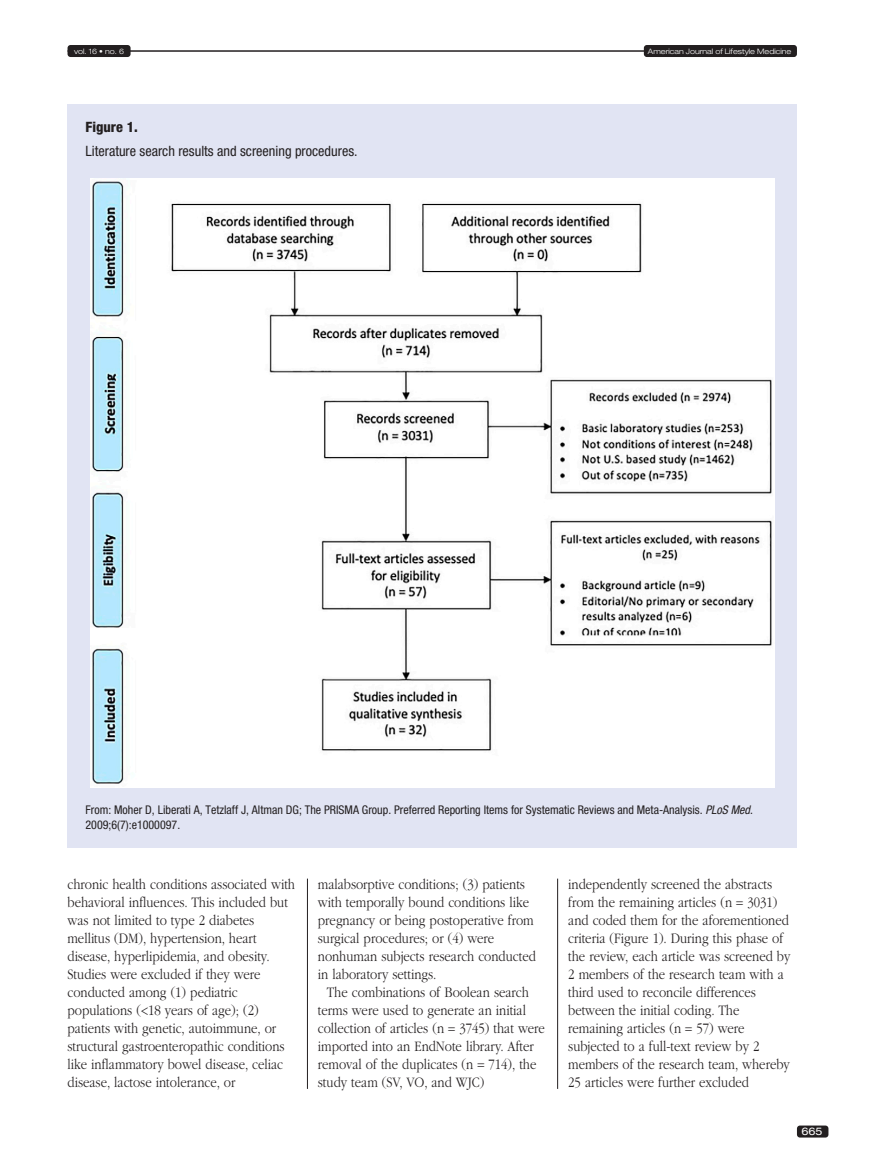
<style>
.page{position:relative;width:878px;height:1175px;background:#fff}
.page>*{position:absolute;margin:0;border:0;box-sizing:border-box;transform-origin:0 0}
.t1{font:300 15px/18px "ITC Garamond Std";color:#231f20;scale:.85 1}
.t2{font:condensed 14.25px "Helvetica Neue LT Std";color:#231f20}
.t3{font:800 condensed 14.25px "Helvetica Neue LT Std";color:#231f20}
.t4{font:condensed 12px/15px "Helvetica Neue LT Std";color:#231f20}
.t5{font:expanded 10.5px "Helvetica Neue LT Std";color:#fff}
.t6{font:300 expanded 7.5px "Helvetica Neue LT Std";color:#fff}
.s1{font-style:italic}
</style>
<div class="page">
<div style="left:796px;top:1125px;width:32px;height:12px;background:#231f20;border-radius:3px"></div>
<hr style="left:68px;top:50px;width:728px;height:2px;background:#231f20">
<div style="left:644px;top:45px;width:152px;height:12px;background:#231f20;border-radius:3px"></div>
<div style="left:68px;top:45px;width:62px;height:12px;background:#231f20;border-radius:3px"></div>
<hr style="left:557px;top:878px;width:1px;height:210px;background:#231f20">
<hr style="left:307px;top:878px;width:1px;height:210px;background:#231f20">
<div style="left:68px;top:104px;width:728px;height:743px;background:#e1e4f3"></div>
<img style="left:90px;top:178px;width:684px;height:609px">
<p class="t6" style="left:74px;top:48px;width:51px">vol. 16 • no. 6</p>
<p class="t6" style="left:648px;top:48px;width:145px">American Journal of Lifestyle Medicine</p>
<p class="t3" style="left:86px;top:118px;width:54px">Figure 1.</p>
<p class="t2" style="left:86px;top:146px;width:273px">Literature search results and screening procedures.</p>
<p class="t4" style="left:86px;top:804px;width:669px">From: Moher D, Liberati A, Tetzlaff J, Altman DG; The PRISMA Group. Preferred Reporting Items for Systematic Reviews and Meta-Analysis. <span class="s1">PLoS Med</span>.<br>2009;6(7):e1000097.</p>
<p class="t1" style="left:68px;top:876px;width:269px">chronic health conditions associated with behavioral influences. This included but was not limited to type 2 diabetes mellitus (DM), hypertension, heart disease, hyperlipidemia, and obesity.<br>Studies were excluded if they were conducted among (1) pediatric populations ( 18 years of age); (2) patients with genetic, autoimmune, or structural gastroenteropathic conditions like inflammatory bowel disease, celiac disease, lactose intolerance, or</p>
<p class="t1" style="left:318px;top:876px;width:258px">malabsorptive conditions; (3) patients with temporally bound conditions like pregnancy or being postoperative from surgical procedures; or (4) were nonhuman subjects research conducted in laboratory settings.</p>
<p class="t1" style="left:318px;top:984px;width:268px;text-indent:9px">The combinations of Boolean search terms were used to generate an initial collection of articles (n 3745) that were imported into an EndNote library. After removal of the duplicates (n 714), the study team (SV, VO, and WJC)</p>
<p class="t1" style="left:568px;top:876px;width:263px">independently screened the abstracts from the remaining articles (n 3031) and coded them for the aforementioned criteria (Figure 1). During this phase of the review, each article was screened by 2 members of the research team with a third used to reconcile differences between the initial coding. The remaining articles (n 57) were subjected to a full-text review by 2 members of the research team, whereby 25 articles were further excluded</p>
<p class="t5" style="left:801px;top:1127px;width:23px">665</p>
</div>
